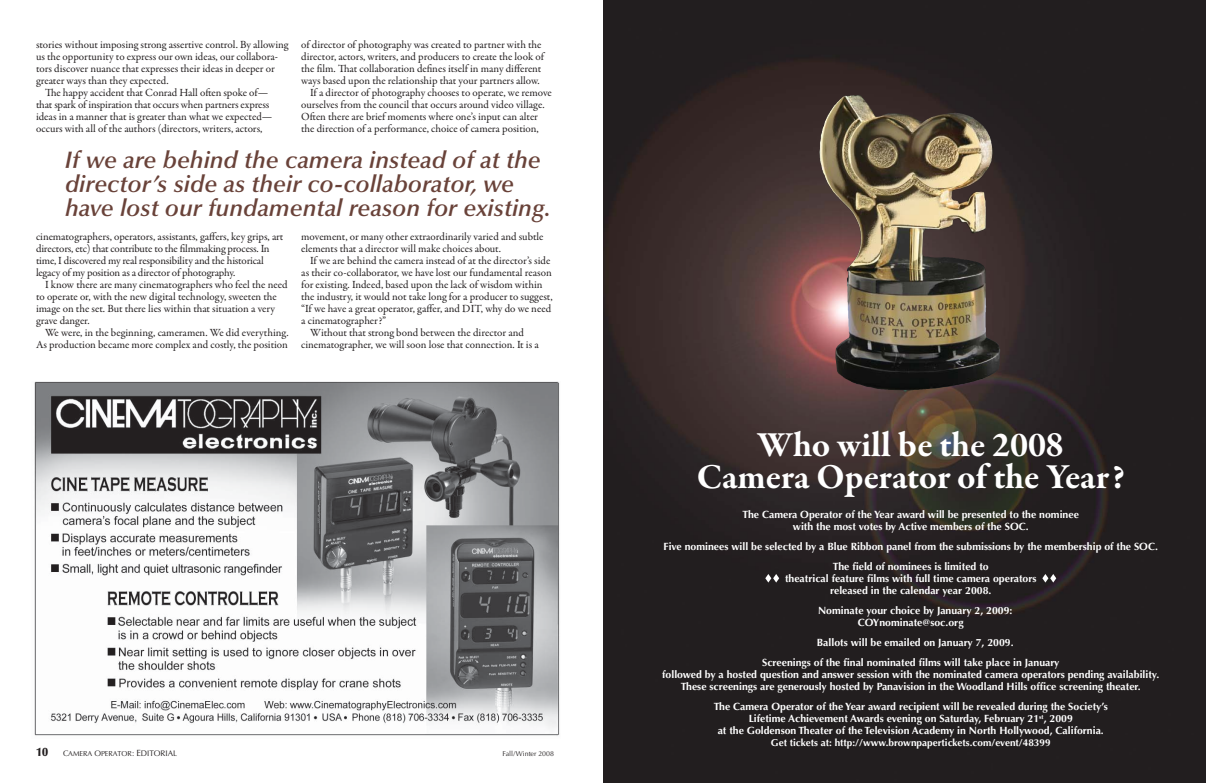
<style>
.page{position:relative;width:1206px;height:783px;background:#fff}
.page>*{position:absolute;margin:0;border:0;box-sizing:border-box;transform-origin:0 0}
.t1{font:700 36px/32px "Garamond Premr Pro";color:#fff;text-align:center}
.t2{font:italic 600 24px/24px "Optima LT Std";color:#694239}
.t3{font:900 12px "Optima LT Std";color:#231f20}
.t4{font:11px/12px "Garamond Premr Pro";color:#231f20}
.t5{font:700 10.5px/12px "Optima LT Std";color:#fff;text-align:center}
.t6{font:700 10px "Optima LT Std";color:#fff}
.t7{font:7.2px "Optima LT Std";color:#231f20}
.t8{font:7px "Optima LT Std";color:#231f20}
.s1{font-size:8px}
.s2{font-size:9px}
.s3{font-size:8.1px}
</style>
<div class="page">
<img style="left:603px;top:0;width:603px;height:783px">
<svg style="left:765px;top:574px;width:14px;height:9px"></svg>
<svg style="left:1042px;top:574px;width:14px;height:9px"></svg>
<img style="left:813px;top:90px;width:173px;height:245px">
<img style="left:34px;top:381px;width:526px;height:355px">
<p class="t4" style="left:36px;top:39px;width:254px">stories without imposing strong assertive control. By allowing</p>
<p class="t4" style="left:36px;top:51px;width:244px">us the opportunity to express our own ideas, our collabora-</p>
<p class="t4" style="left:36px;top:63px;width:240px">tors discover nuance that expresses their ideas in deeper or</p>
<p class="t4" style="left:36px;top:75px;width:134px">greater ways than they expected.</p>
<p class="t4" style="left:45px;top:87px;width:225px">The happy accident that Conrad Hall often spoke of—</p>
<p class="t4" style="left:36px;top:99px;width:235px">that spark of inspiration that occurs when partners express</p>
<p class="t4" style="left:36px;top:111px;width:238px">ideas in a manner that is greater than what we expected—</p>
<p class="t4" style="left:36px;top:123px;width:228px">occurs with all of the authors (directors, writers, actors,</p>
<p class="t4" style="left:301px;top:39px;width:242px">of director of photography was created to partner with the</p>
<p class="t4" style="left:301px;top:51px;width:244px">director, actors, writers, and producers to create the look of</p>
<p class="t4" style="left:301px;top:63px;width:242px">the film. That collaboration defines itself in many different</p>
<p class="t4" style="left:301px;top:75px;width:240px">ways based upon the relationship that your partners allow.</p>
<p class="t4" style="left:310px;top:87px;width:243px">If a director of photography chooses to operate, we remove</p>
<p class="t4" style="left:301px;top:99px;width:245px">ourselves from the council that occurs around video village.</p>
<p class="t4" style="left:301px;top:111px;width:238px">Often there are brief moments where one’s input can alter</p>
<p class="t4" style="left:301px;top:123px;width:239px">the direction of a performance, choice of camera position,</p>
<h2 class="t2" style="left:65px;top:149px;width:487px">If we are behind the camera instead of at the director’s side as their co-collaborator, we have lost our fundamental reason for existing.</h2>
<p class="t4" style="left:36px;top:231px;width:249px">cinematographers, operators, assistants, gaffers, key grips, art directors, etc) that contribute to the filmmaking process. In time, I discovered my real responsibility and the historical legacy of my position as a director of photography.</p>
<p class="t4" style="left:36px;top:279px;width:253px;text-indent:9px">I know there are many cinematographers who feel the need to operate or, with the new digital technology, sweeten the image on the set. But there lies within that situation a very grave danger.</p>
<p class="t4" style="left:36px;top:327px;width:254px;text-align:right">We were, in the beginning, cameramen. We did everything.<br>As production became more complex and costly, the position</p>
<p class="t4" style="left:301px;top:231px;width:244px">movement, or many other extraordinarily varied and subtle elements that a director will make choices about.</p>
<p class="t4" style="left:310px;top:255px;width:242px">If we are behind the camera instead of at the director’s side</p>
<p class="t4" style="left:301px;top:267px;width:252px">as their co-collaborator, we have lost our fundamental reason</p>
<p class="t4" style="left:301px;top:279px;width:243px">for existing. Indeed, based upon the lack of wisdom within</p>
<p class="t4" style="left:301px;top:291px;width:253px">the industry, it would not take long for a producer to suggest,</p>
<p class="t4" style="left:301px;top:303px;width:252px">“If we have a great operator, gaffer, and DIT, why do we need</p>
<p class="t4" style="left:301px;top:315px;width:87px">a cinematographer?”</p>
<p class="t4" style="left:310px;top:327px;width:215px">Without that strong bond between the director and</p>
<p class="t4" style="left:301px;top:339px;width:239px">cinematographer, we will soon lose that connection. It is a</p>
<p class="t3" style="left:36px;top:748px;width:13px">10</p>
<p class="t7" style="left:63px;top:749px;width:116px"><span class="s1">C</span>AMERA <span class="s1">O</span>PERATOR<span class="s1">:</span> <span class="s2">E</span><span class="s3">DITORIAL</span></p>
<p class="t8" style="left:503px;top:749px;width:53px">Fall/Winter 2008</p>
<h1 class="t1" style="left:697px;top:432px;width:430px">Who will be the 2008<br>Camera Operator of the Year?</h1>
<p class="t5" style="left:743px;top:510px;width:338px">The Camera Operator of the Year award will be presented to the nominee with the most votes by Active members of the SOC.</p>
<p class="t5" style="left:664px;top:538px;width:496px;line-height:20px">Five nominees will be selected by a Blue Ribbon panel from the submissions by the membership of the SOC.<br>The field of nominees is limited to</p>
<p class="t5" style="left:785px;top:574px;width:253px">theatrical feature films with full time camera operators released in the calendar year 2008.</p>
<p class="t5" style="left:858px;top:606px;width:156px;text-align:left;text-indent:-40px">Nominate your choice by January 2, 2009:<br>COYnominate@soc.org</p>
<p class="t5" style="left:762px;top:634px;width:299px;line-height:20px;text-align:left;text-indent:55px">Ballots will be emailed on January 7, 2009.<br>Screenings of the final nominated films will take place in January</p>
<p class="t5" style="left:662px;top:670px;width:499px">followed by a hosted question and answer session with the nominated camera operators pending availability.<br>These screenings are generously hosted by Panavision in the Woodland Hills office screening theater.</p>
<p class="t5" style="left:714px;top:702px;width:396px">The Camera Operator of the Year award recipient will be revealed during the Society’s<br>Lifetime Achievement Awards evening on Saturday, February 21<sup>st</sup>, 2009<br>at the Goldenson Theater of the Television Academy in North Hollywood, California.</p>
<p class="t6" style="left:771px;top:739px;width:281px">Get tickets at: http://www.brownpapertickets.com/event/48399</p>
</div>
